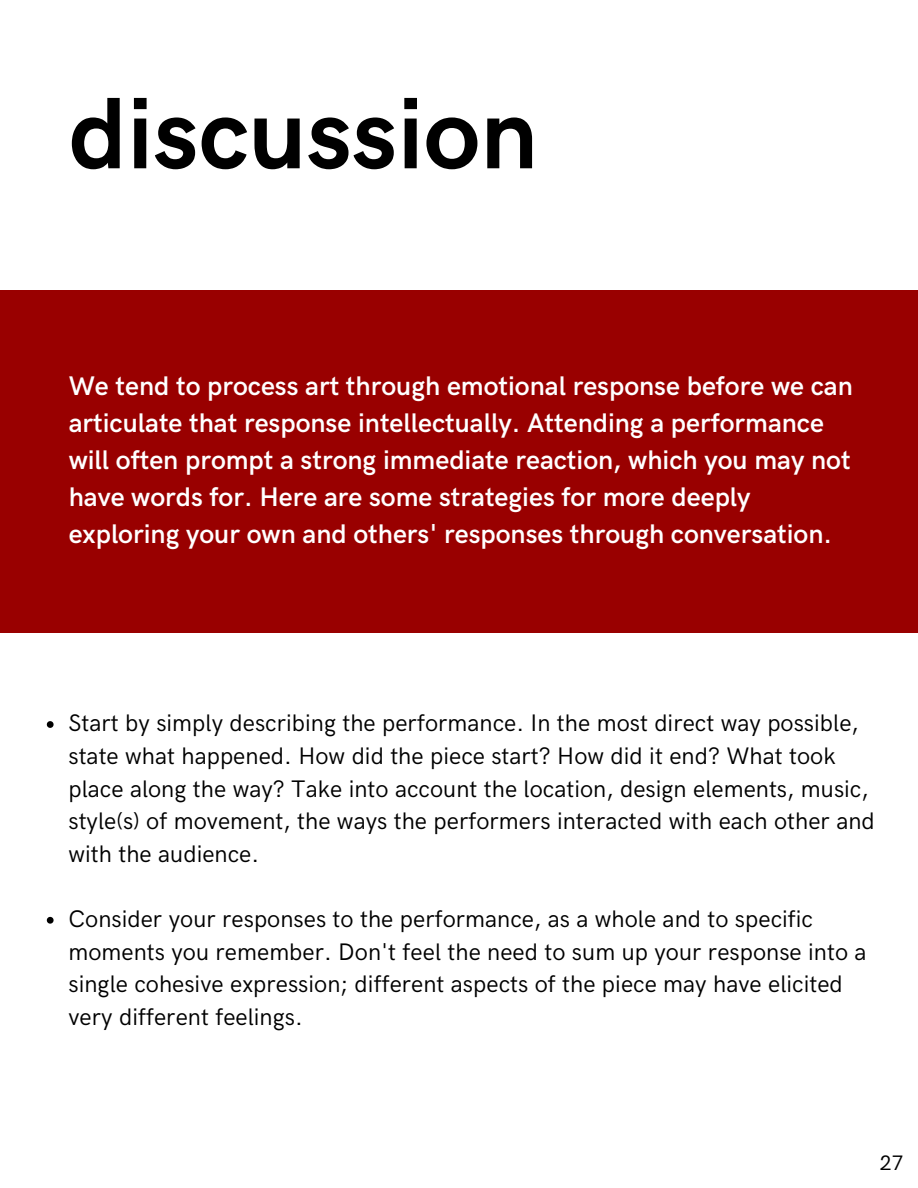
<style>
.page{position:relative;width:918px;height:1188px;background:#fff}
.page>*{position:absolute;margin:0;border:0;box-sizing:border-box;transform-origin:0 0}
.t1{font:700 102px "HK Grotesk";color:#000}
.t2{font:600 27px/37.2px "HK Grotesk";color:#fff}
.t3{font:24px/32.7px "HK Grotesk";color:#000}
.t4{font:21px "HK Grotesk";color:#000}
</style>
<div class="page">
<div style="left:0;top:290px;width:918px;height:343px;background:#900"></div>
<svg style="left:47px;top:721px;width:7px;height:7px"></svg>
<svg style="left:47px;top:917px;width:7px;height:7px"></svg>
<h1 class="t1" style="left:69px;top:76px;width:471px">discussion</h1>
<p class="t2" style="left:69px;top:368px;width:786px">We tend to process art through emotional response before we can articulate that response intellectually. Attending a performance will often prompt a strong immediate reaction, which you may not have words for. Here are some strategies for more deeply exploring your own and others' responses through conversation.</p>
<p class="t3" style="left:68px;top:708px;width:808px">Start by simply describing the performance. In the most direct way possible, state what happened. How did the piece start? How did it end? What took place along the way? Take into account the location, design elements, music, style(s) of movement, the ways the performers interacted with each other and with the audience.</p>
<p class="t3" style="left:68px;top:903px;width:800px">Consider your responses to the performance, as a whole and to specific moments you remember. Don't feel the need to sum up your response into a single cohesive expression; different aspects of the piece may have elicited very different feelings.</p>
<p class="t4" style="left:880px;top:1151px;width:25px">27</p>
</div>
